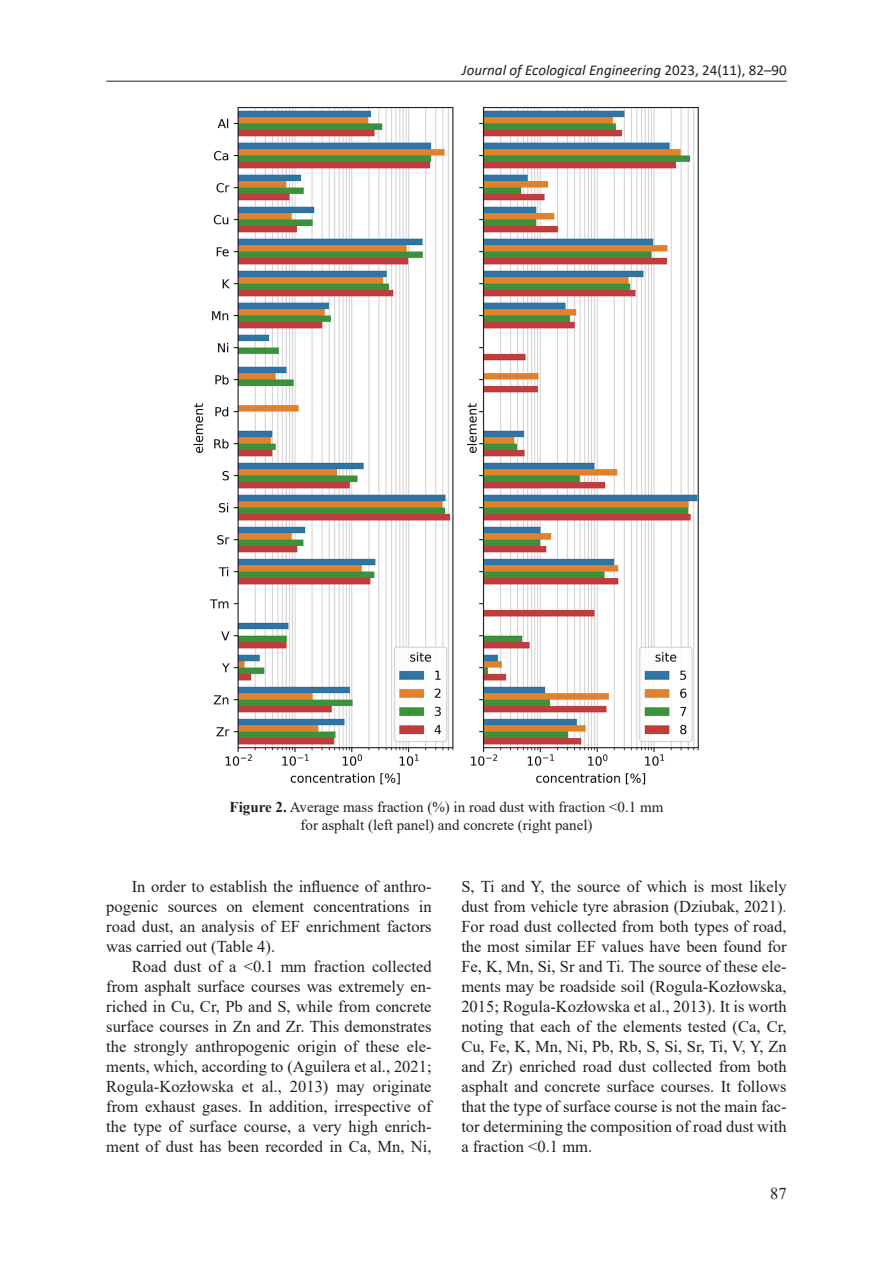
<style>
.page{position:relative;width:893px;height:1263px;background:#fff}
.page>*{position:absolute;margin:0;border:0;box-sizing:border-box;transform-origin:0 0}
.Base_Text{font:16.5px/20.1px "Times New Roman";color:#231f20;text-align:justify}
.Figure{font:15px "Times New Roman";color:#231f20}
.t1{font:italic 15px "Calibri";color:#231f20}
.s1{font-style:normal}
.s2{font-weight:700}
.s3{color:#7030a0}
</style>
<div class="page">
<hr style="left:106px;top:81px;width:681px;height:1px;background:#231f20">
<img style="left:193px;top:106px;width:506px;height:679px">
<p class="t1" style="left:462px;top:60px;width:326px">Journal of Ecological Engineering <span class="s1">2023, 24(11), 82–90</span></p>
<p class="Figure" style="left:230px;top:796px;width:435px"><span class="s2">Figure 2.</span> Average mass fraction (%) in road dust with fraction &lt;0.1 mm</p>
<p class="Figure" style="left:300px;top:814px;width:293px">for asphalt (left panel) and concrete (right panel)</p>
<p class="Base_Text" style="left:106px;top:876px;width:327px;text-indent:26px">In order to establish the influence of anthro&shy;pogenic sources on element concentrations in road dust, an analysis of EF enrichment factors was carried out (Table 4).</p>
<p class="Base_Text" style="left:106px;top:956px;width:327px;text-indent:26px">Road dust of a &lt;0.1 mm fraction collected from asphalt surface courses was extremely en&shy;riched in Cu, Cr, Pb and S, while from concrete surface courses in Zn and Zr. This demonstrates the strongly anthropogenic origin of these ele&shy;ments, which, according to (Aguilera et al., 2021; Rogula-Kozłowska et al., 2013) may originate from exhaust gases. In addition, irrespective of the type of surface course, a very high enrich&shy;ment of dust has been recorded in Ca, Mn, Ni,</p>
<p class="Base_Text" style="left:461px;top:876px;width:327px">S, Ti and Y, the source of which is most likely dust from vehicle tyre abrasion (Dziubak, 2021)<span class="s3">.<br></span>For road dust collected from both types of road, the most similar EF values have been found for Fe, K, Mn, Si, Sr and Ti. The source of these ele&shy;ments may be roadside soil (Rogula-Kozłowska, 2015; Rogula-Kozłowska et al., 2013). It is worth noting that each of the elements tested (Ca, Cr, Cu, Fe, K, Mn, Ni, Pb, Rb, S, Si, Sr, Ti, V, Y, Zn and Zr) enriched road dust collected from both asphalt and concrete surface courses. It follows that the type of surface course is not the main fac&shy;tor determining the composition of road dust with a fraction &lt;0.1 mm.</p>
<p class="Base_Text" style="left:770px;top:1183px;width:18px">87</p>
</div>
